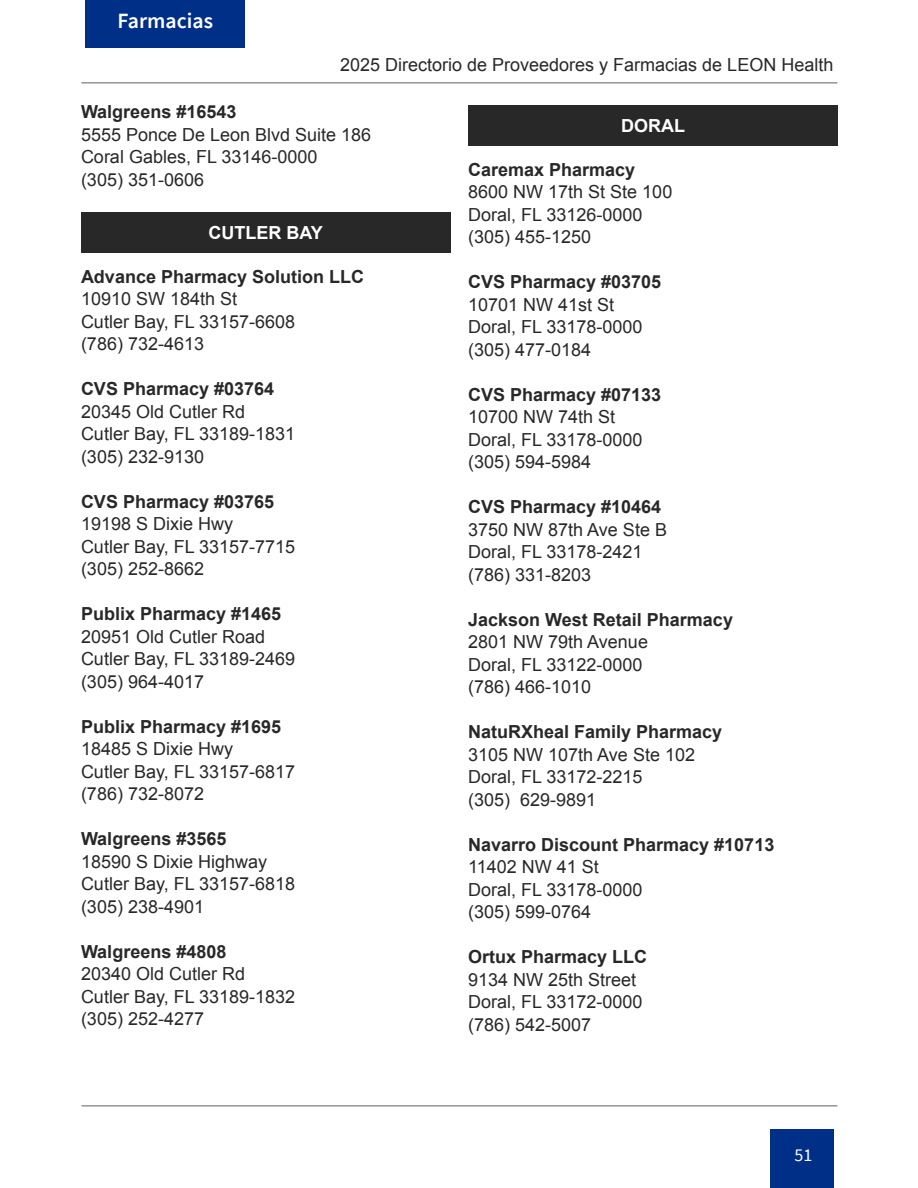
<style>
.page{position:relative;width:918px;height:1188px;background:#fff}
.page>*{position:absolute;margin:0;border:0;box-sizing:border-box;transform-origin:0 0}
.t1{font:600 21.75px "Source Sans Pro";color:#fff}
.t2{font:18px/22.5px "Arial";color:#292829}
.t3{font:700 18px "Arial";color:#292829}
.t4{font:700 18px "Arial";color:#fff}
.t5{font:18px "Source Sans Pro";color:#fff}
</style>
<div class="page">
<div style="left:770px;top:1129px;width:63px;height:59px;background:#002f87"></div>
<div style="left:86px;top:0;width:159px;height:48px;background:#002f87"></div>
<hr style="left:81px;top:82px;width:756px;height:2px;background:#939598">
<hr style="left:81px;top:1105px;width:756px;height:2px;background:#939598">
<div style="left:81px;top:212px;width:369px;height:41px;background:#292829"></div>
<div style="left:468px;top:105px;width:369px;height:41px;background:#292829"></div>
<p class="t1" style="left:118px;top:6px;width:97px">Farmacias</p>
<p class="t2" style="left:340px;top:54px;width:495px">2025 Directorio de Proveedores y Farmacias de LEON Health</p>
<p class="t3" style="left:81px;top:100px;width:157px">Walgreens #16543</p>
<p class="t2" style="left:81px;top:124px;width:292px">5555 Ponce De Leon Blvd Suite 186</p>
<p class="t2" style="left:81px;top:146px;width:238px">Coral Gables, FL 33146-0000 (305) 351-0606</p>
<h4 class="t4" style="left:209px;top:221px;width:116px">CUTLER BAY</h4>
<p class="t3" style="left:81px;top:264px;width:285px">Advance Pharmacy Solution LLC</p>
<p class="t2" style="left:81px;top:288px;width:216px">10910 SW 184th St<br>Cutler Bay, FL 33157-6608 (786) 732-4613</p>
<p class="t3" style="left:81px;top:377px;width:195px">CVS Pharmacy #03764</p>
<p class="t2" style="left:81px;top:400px;width:216px">20345 Old Cutler Rd<br>Cutler Bay, FL 33189-1831 (305) 232-9130</p>
<p class="t3" style="left:81px;top:489px;width:195px">CVS Pharmacy #03765</p>
<p class="t2" style="left:81px;top:513px;width:216px">19198 S Dixie Hwy<br>Cutler Bay, FL 33157-7715 (305) 252-8662</p>
<p class="t3" style="left:81px;top:602px;width:202px">Publix Pharmacy #1465</p>
<p class="t2" style="left:81px;top:625px;width:216px">20951 Old Cutler Road<br>Cutler Bay, FL 33189-2469 (305) 964-4017</p>
<p class="t3" style="left:81px;top:714px;width:202px">Publix Pharmacy #1695</p>
<p class="t2" style="left:81px;top:738px;width:216px">18485 S Dixie Hwy<br>Cutler Bay, FL 33157-6817 (786) 732-8072</p>
<p class="t3" style="left:81px;top:827px;width:147px">Walgreens #3565</p>
<p class="t2" style="left:81px;top:850px;width:216px">18590 S Dixie Highway<br>Cutler Bay, FL 33157-6818 (305) 238-4901</p>
<p class="t3" style="left:81px;top:939px;width:147px">Walgreens #4808</p>
<p class="t2" style="left:81px;top:963px;width:216px">20340 Old Cutler Rd<br>Cutler Bay, FL 33189-1832 (305) 252-4277</p>
<h4 class="t4" style="left:621px;top:114px;width:65px">DORAL</h4>
<p class="t3" style="left:468px;top:158px;width:169px">Caremax Pharmacy</p>
<p class="t2" style="left:468px;top:181px;width:206px">8600 NW 17th St Ste 100<br>Doral, FL 33126-0000 (305) 455-1250</p>
<p class="t3" style="left:468px;top:270px;width:195px">CVS Pharmacy #03705</p>
<p class="t2" style="left:468px;top:293px;width:176px">10701 NW 41st St<br>Doral, FL 33178-0000 (305) 477-0184</p>
<p class="t3" style="left:468px;top:383px;width:195px">CVS Pharmacy #07133</p>
<p class="t2" style="left:468px;top:406px;width:176px">10700 NW 74th St<br>Doral, FL 33178-0000 (305) 594-5984</p>
<p class="t3" style="left:468px;top:495px;width:195px">CVS Pharmacy #10464</p>
<p class="t2" style="left:468px;top:518px;width:200px">3750 NW 87th Ave Ste B<br>Doral, FL 33178-2421 (786) 331-8203</p>
<p class="t3" style="left:468px;top:608px;width:266px">Jackson West Retail Pharmacy</p>
<p class="t2" style="left:468px;top:631px;width:181px">2801 NW 79th Avenue<br>Doral, FL 33122-0000 (786) 466-1010</p>
<p class="t3" style="left:468px;top:720px;width:256px">NatuRXheal Family Pharmacy</p>
<p class="t2" style="left:468px;top:743px;width:228px">3105 NW 107th Ave Ste 102<br>Doral, FL 33172-2215<br>(305) 629-9891</p>
<p class="t3" style="left:468px;top:833px;width:308px">Navarro Discount Pharmacy #10713</p>
<p class="t2" style="left:468px;top:856px;width:176px">11402 NW 41 St<br>Doral, FL 33178-0000 (305) 599-0764</p>
<p class="t3" style="left:468px;top:945px;width:181px">Ortux Pharmacy LLC</p>
<p class="t2" style="left:468px;top:968px;width:176px">9134 NW 25th Street<br>Doral, FL 33172-0000 (786) 542-5007</p>
<p class="t5" style="left:795px;top:1143px;width:19px">51</p>
</div>
